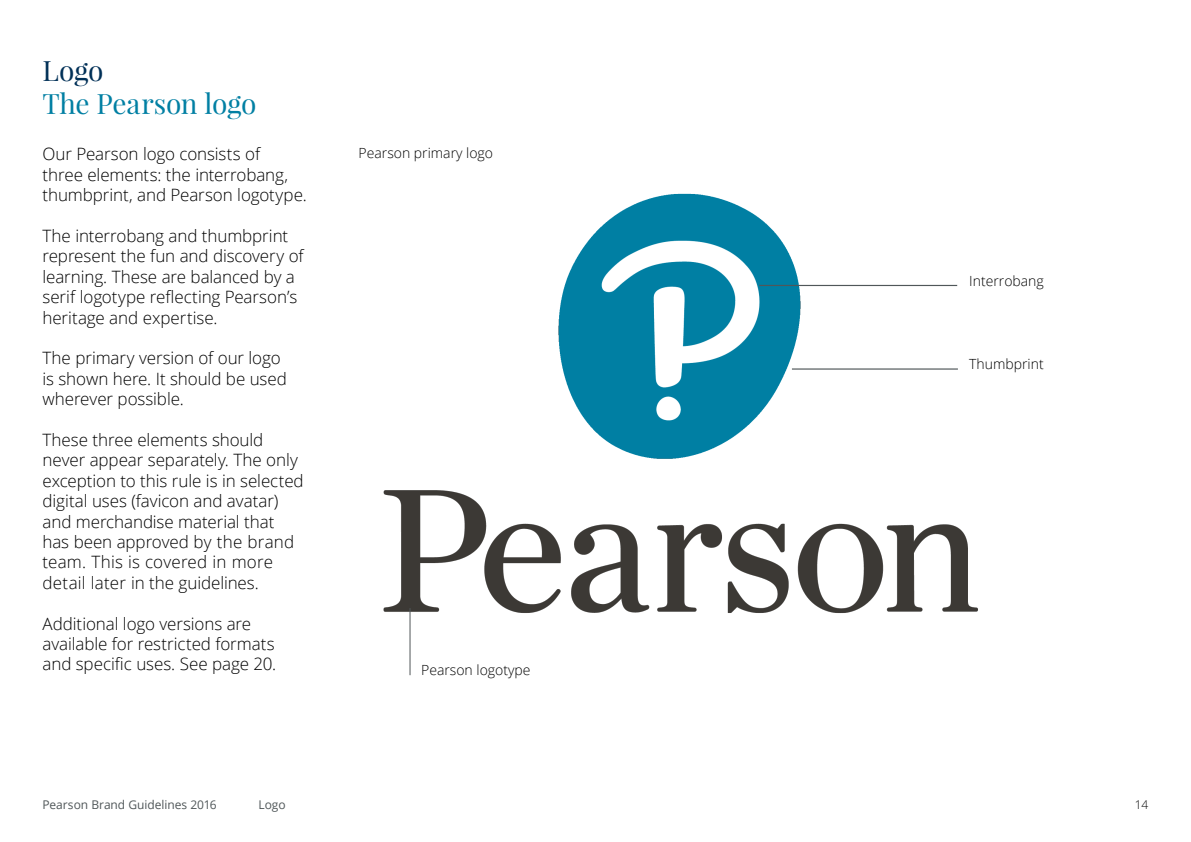
<style>
.page{position:relative;width:1191px;height:842px;background:#fff}
.page>*{position:absolute;margin:0;border:0;box-sizing:border-box;transform-origin:0 0}
.t1{font:28px "Playfair Display";letter-spacing:-.015em;color:#007fa3}
.t2{font:28px "Playfair Display";color:#003057}
.t3{font:300 17px/20.4px "Open Sans";letter-spacing:-.005em;color:#000}
.t4{font:300 14px "Open Sans";color:#000}
.t5{font:12px "Open Sans";letter-spacing:-.005em;color:#505759}
.t6{font:300 12px "Open Sans";color:#000}
</style>
<div class="page">
<img style="left:383px;top:193px;width:595px;height:483px">
<hr style="left:410px;top:608px;width:1px;height:67px;background:#505759">
<hr style="left:792px;top:369px;width:166px;height:1px;background:#505759">
<hr style="left:759px;top:285px;width:198px;height:1px;background:#505759">
<h1 class="t2" style="left:43px;top:53px;width:63px">Logo</h1>
<h1 class="t1" style="left:43px;top:86px;width:215px">The Pearson logo</h1>
<p class="t3" style="left:43px;top:144px;width:266px">Our Pearson logo consists of<br>three elements: the interrobang, thumbprint, and Pearson logotype.</p>
<p class="t3" style="left:43px;top:225px;width:263px">The interrobang and thumbprint represent the fun and discovery of learning. These are balanced by a serif logotype reflecting Pearson’s heritage and expertise.</p>
<p class="t3" style="left:43px;top:348px;width:246px">The primary version of our logo is shown here. It should be used wherever possible.</p>
<p class="t3" style="left:43px;top:429px;width:263px">These three elements should never appear separately. The only exception to this rule is in selected digital uses (favicon and avatar) and merchandise material that has been approved by the brand team. This is covered in more detail later in the guidelines.</p>
<p class="t3" style="left:43px;top:613px;width:235px">Additional logo versions are available for restricted formats and specific uses. See page 20.</p>
<p class="t4" style="left:358px;top:143px;width:136px">Pearson primary logo</p>
<p class="t4" style="left:421px;top:660px;width:111px">Pearson logotype</p>
<p class="t4" style="left:969px;top:271px;width:76px">Interrobang</p>
<p class="t4" style="left:969px;top:355px;width:76px">Thumbprint</p>
<p class="t5" style="left:43px;top:796px;width:176px">Pearson Brand Guidelines 2016</p>
<p class="t5" style="left:259px;top:796px;width:29px">Logo</p>
<p class="t6" style="left:1134px;top:796px;width:15px">14</p>
</div>
